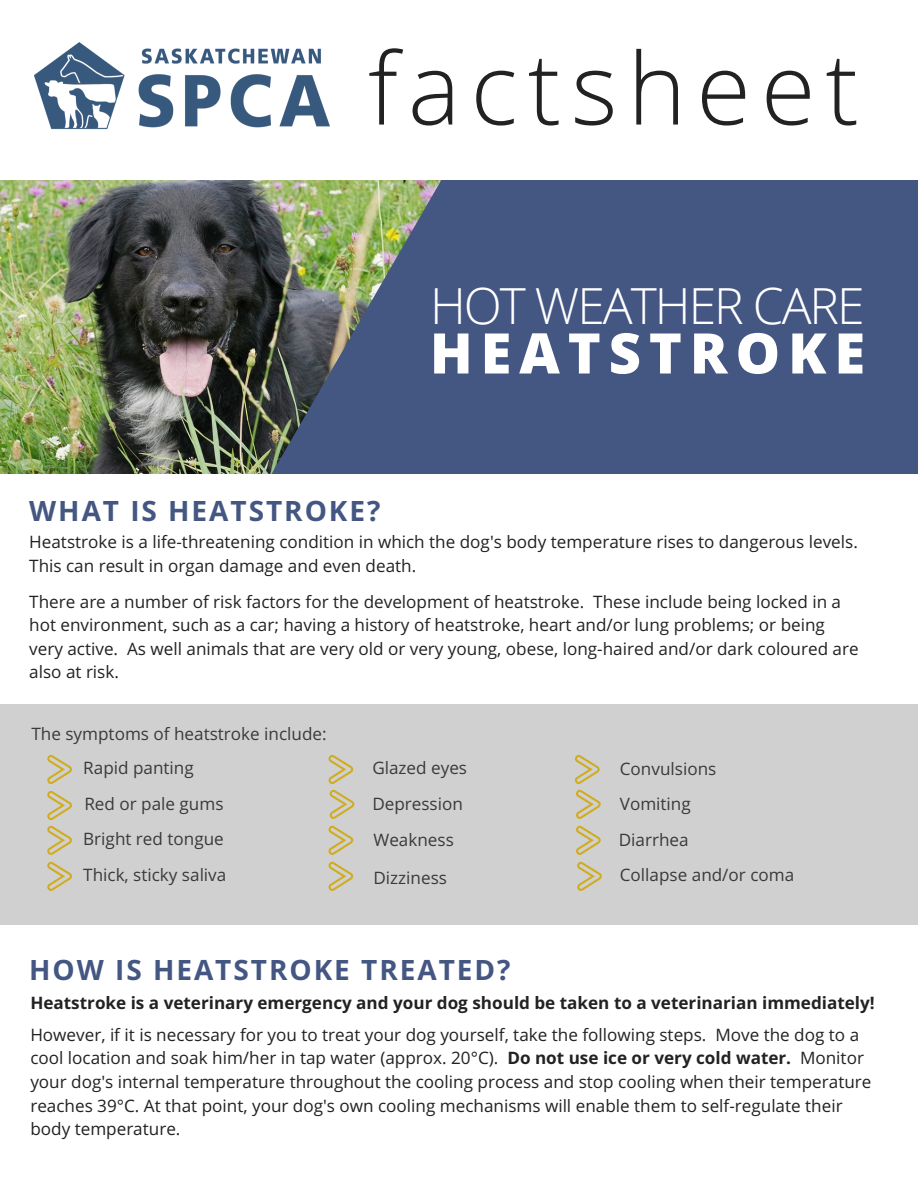
<style>
.page{position:relative;width:918px;height:1188px;background:#fff}
.page>*{position:absolute;margin:0;border:0;box-sizing:border-box;transform-origin:0 0}
.t1{font:300 99.6px "Open Sans";letter-spacing:.1em;color:#222}
.t2{font:800 55.95px "Open Sans";letter-spacing:.14em;color:#fff}
.t3{font:300 49.8px "Open Sans";letter-spacing:-.04em;color:#fff}
.t4{font:700 28.05px "Open Sans";letter-spacing:.07em;color:#445682}
.t5{font:17.1px/23.7px "Open Sans";color:#222}
.t6{font:700 17.1px "Open Sans";color:#222}
.s1{font-weight:700}
</style>
<div class="page">
<img style="left:0;top:180px;width:271px;height:294px">
<div style="left:443px;top:179px;width:475px;height:296px;background:#445682"></div>
<img style="left:271px;top:180px;width:172px;height:294px">
<div style="left:0;top:163px;width:918px;height:17px;background:#fff"></div>
<div style="left:0;top:474px;width:918px;height:16px;background:#fff"></div>
<img style="left:35px;top:43px;width:295px;height:86px">
<div style="left:0;top:704px;width:918px;height:221px;background:#d0d0d0"></div>
<h1 class="t1" style="left:368px;top:18px;width:492px">factsheet</h1>
<h3 class="t3" style="left:430px;top:271px;width:436px">HOT WEATHER CARE</h3>
<h2 class="t2" style="left:430px;top:314px;width:437px">HEATSTROKE</h2>
<h3 class="t4" style="left:29px;top:491px;width:353px">WHAT IS HEATSTROKE?</h3>
<p class="t5" style="left:29px;top:529px;width:830px">Heatstroke is a life-threatening condition in which the dog's body temperature rises to dangerous levels.<br>This can result in organ damage and even death.</p>
<p class="t5" style="left:29px;top:589px;width:831px">There are a number of risk factors for the development of heatstroke. These include being locked in a hot environment, such as a car; having a history of heatstroke, heart and/or lung problems; or being very active. As well animals that are very old or very young, obese, long-haired and/or dark coloured are also at risk.</p>
<p class="t5" style="left:83px;top:717px;width:245px;line-height:33.8px;text-indent:-52px">The symptoms of heatstroke include:<br>Rapid panting</p>
<p class="t5" style="left:83px;top:786px;width:145px;line-height:35.4px">Red or pale gums<br>Bright red tongue<br>Thick, sticky saliva</p>
<p class="t5" style="left:372px;top:749px;width:96px;line-height:36px">Glazed eyes<br>Depression<br>Weakness</p>
<p class="t5" style="left:374px;top:866px;width:75px">Dizziness</p>
<p class="t5" style="left:619px;top:751px;width:177px;line-height:35.2px">Convulsions<br>Vomiting<br>Diarrhea<br>Collapse and/or coma</p>
<h3 class="t4" style="left:29px;top:950px;width:483px">HOW IS HEATSTROKE TREATED?</h3>
<p class="t6" style="left:30px;top:991px;width:846px">Heatstroke is a veterinary emergency and your dog should be taken to a veterinarian immediately!</p>
<p class="t5" style="left:30px;top:1022px;width:843px">However, if it is necessary for you to treat your dog yourself, take the following steps. Move the dog to a cool location and soak him/her in tap water (approx. 20°C). <span class="s1">Do not use ice or very cold water.</span> Monitor your dog's internal temperature throughout the cooling process and stop cooling when their temperature reaches 39°C. At that point, your dog's own cooling mechanisms will enable them to self-regulate their body temperature.</p>
</div>
